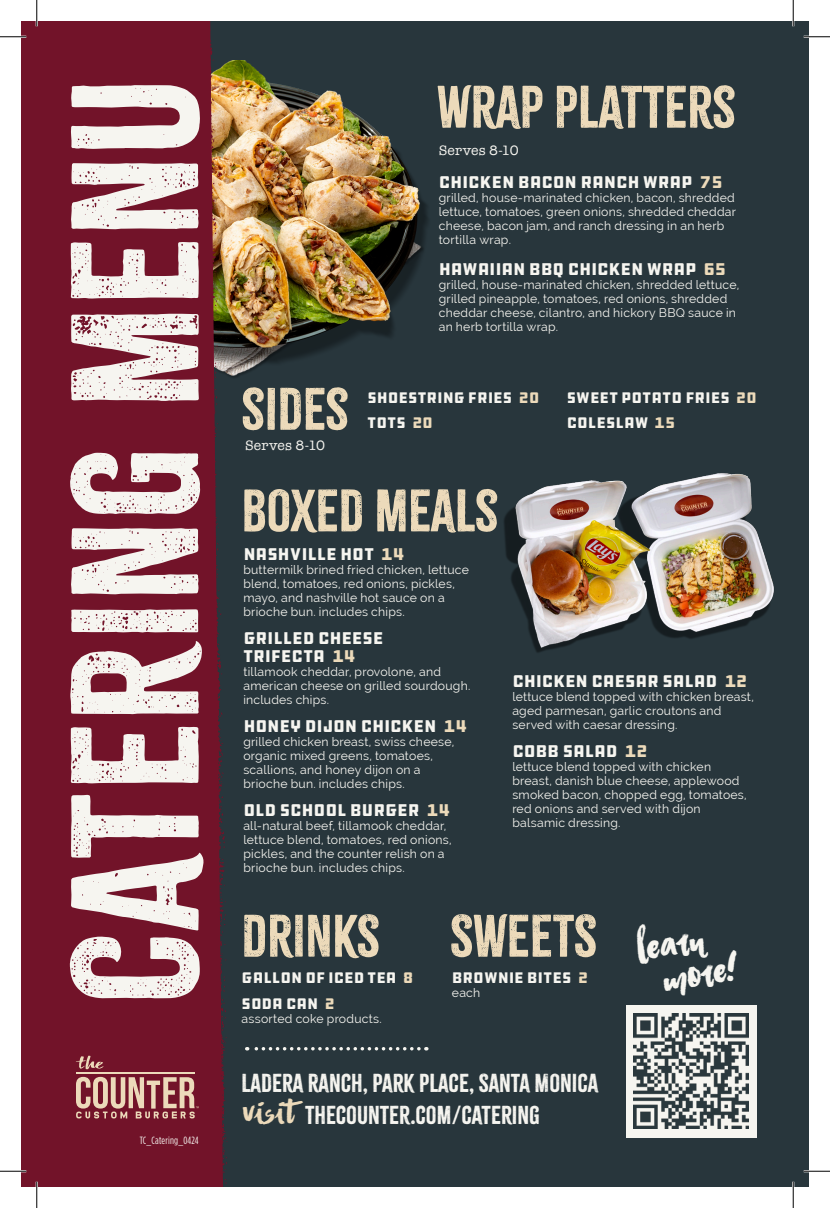
<style>
.page{position:relative;width:830px;height:1208px;background:#fff}
.page>*{position:absolute;margin:0;border:0;box-sizing:border-box;transform-origin:0 0}
.t1{font:159.25px "Citrus Gothic";color:#f6f5f0}
.t2{font:52.5px "Citrus Gothic";color:#ecdaba}
.t3{font:39.38px "Asphalts Brush";color:#f6f5f0}
.t4{font:31.5px "Asphalts Brush";letter-spacing:.065em;color:#ecdaba}
.t5{font:22.75px "Citrus Gothic";color:#f6f5f0}
.t6{font:17.5px "DDC Hardware";letter-spacing:-.01em;color:#f6f5f0}
.t7{font:15.75px "DDC Hardware";color:#f6f5f0}
.t8{font:14px "American Typewriter";letter-spacing:.01em;color:#f6f5f0}
.t9{font:12.25px/14px "Raleway";letter-spacing:.02em;color:#f6f5f0}
.t10{font:10.5px "Gotham Condensed";letter-spacing:.02em;color:#f6f5f0}
.s1{color:#ecdaba}
</style>
<div class="page">
<div style="left:21px;top:21px;width:787px;height:1165px;background:#28363c"></div>
<img style="left:229px;top:61px;width:199px;height:317px">
<svg style="left:247px;top:1047px;width:172px;height:3px"></svg>
<div style="left:21px;top:21px;width:203px;height:1166px;background:#721329"></div>
<svg style="left:76px;top:21px;width:153px;height:1165px;background:#711b2d"></svg>
<img style="left:504px;top:473px;width:270px;height:180px">
<div style="left:626px;top:1004px;width:130px;height:133px;background:#f6f5f0"></div>
<img style="left:633px;top:1013px;width:115px;height:115px">
<hr style="left:0;top:36px;width:26px;height:2px;background:#fff">
<hr style="left:803px;top:36px;width:27px;height:2px;background:#fff">
<hr style="left:0;top:1170px;width:26px;height:2px;background:#fff">
<hr style="left:803px;top:1170px;width:27px;height:2px;background:#fff">
<hr style="left:36px;top:0;width:2px;height:26px;background:#fff">
<hr style="left:36px;top:1181px;width:2px;height:27px;background:#fff">
<hr style="left:792px;top:0;width:2px;height:26px;background:#fff">
<hr style="left:792px;top:1181px;width:2px;height:27px;background:#fff">
<svg style="left:0;top:36px;width:26px;height:1px"></svg>
<svg style="left:803px;top:36px;width:27px;height:1px"></svg>
<svg style="left:0;top:1170px;width:26px;height:1px"></svg>
<svg style="left:803px;top:1170px;width:27px;height:1px"></svg>
<svg style="left:36px;top:0;width:1px;height:26px"></svg>
<svg style="left:36px;top:1181px;width:1px;height:27px"></svg>
<svg style="left:792px;top:0;width:1px;height:26px"></svg>
<svg style="left:792px;top:1181px;width:1px;height:27px"></svg>
<p class="t1" style="left:35px;top:1004px;width:927px;rotate:-90deg">CATERING MENU</p>
<p class="t10" style="left:140px;top:1134px;width:60px">TC_Catering_0424</p>
<p class="t2" style="left:437px;top:74px;width:300px">WRAP PLATTERS</p>
<p class="t8" style="left:439px;top:140px;width:81px">Serves 8-10</p>
<p class="t6" style="left:439px;top:171px;width:285px">CHICKEN BACON RANCH WRAP <span class="s1">75</span></p>
<p class="t9" style="left:439px;top:190px;width:299px">grilled, house-marinated chicken, bacon, shredded lettuce, tomatoes, green onions, shredded cheddar cheese, bacon jam, and ranch dressing in an herb tortilla wrap.</p>
<p class="t6" style="left:439px;top:258px;width:289px">HAWAIIAN BBQ CHICKEN WRAP <span class="s1">65</span></p>
<p class="t9" style="left:439px;top:278px;width:302px">grilled, house-marinated chicken, shredded lettuce, grilled pineapple, tomatoes, red onions, shredded cheddar cheese, cilantro, and hickory BBQ sauce in</p>
<p class="t9" style="left:439px;top:320px;width:121px">an herb tortilla wrap.</p>
<p class="t2" style="left:242px;top:376px;width:109px">SIDES</p>
<p class="t7" style="left:367px;top:388px;width:173px">SHOESTRING FRIES <span class="s1">20</span></p>
<p class="t7" style="left:367px;top:412px;width:67px">TOTS <span class="s1">20</span></p>
<p class="t8" style="left:245px;top:435px;width:81px">Serves 8-10</p>
<p class="t2" style="left:242px;top:477px;width:258px">BOXED MEALS</p>
<p class="t7" style="left:567px;top:388px;width:191px">SWEET POTATO FRIES <span class="s1">20</span></p>
<p class="t7" style="left:567px;top:412px;width:110px">COLESLAW <span class="s1">15</span></p>
<p class="t6" style="left:243px;top:543px;width:162px">NASHVILLE HOT <span class="s1">14</span></p>
<p class="t9" style="left:243px;top:563px;width:227px">buttermilk brined fried chicken, lettuce blend, tomatoes, red onions, pickles, mayo, and nashville hot sauce on a brioche bun. includes chips.</p>
<p class="t6" style="left:243px;top:627px;width:142px">GRILLED CHEESE</p>
<p class="t6" style="left:243px;top:645px;width:113px">TRIFECTA <span class="s1">14</span></p>
<p class="t9" style="left:243px;top:664px;width:228px">tillamook cheddar, provolone, and american cheese on grilled sourdough. includes chips.</p>
<p class="t6" style="left:243px;top:715px;width:225px">HONEY DIJON CHICKEN <span class="s1">14</span></p>
<p class="t9" style="left:243px;top:734px;width:212px">grilled chicken breast, swiss cheese, organic mixed greens, tomatoes, scallions, and honey dijon on a</p>
<p class="t9" style="left:243px;top:776px;width:163px">brioche bun. includes chips.</p>
<p class="t6" style="left:243px;top:799px;width:208px">OLD SCHOOL BURGER <span class="s1">14</span></p>
<p class="t9" style="left:243px;top:818px;width:210px">all-natural beef, tillamook cheddar, lettuce blend, tomatoes, red onions, pickles, and the counter relish on a brioche bun. includes chips.</p>
<p class="t6" style="left:512px;top:669px;width:237px">CHICKEN CAESAR SALAD <span class="s1">12</span></p>
<p class="t9" style="left:512px;top:689px;width:243px">lettuce blend topped with chicken breast, aged parmesan, garlic croutons and served with caesar dressing.</p>
<p class="t6" style="left:512px;top:739px;width:137px">COBB SALAD <span class="s1">12</span></p>
<p class="t9" style="left:512px;top:759px;width:200px">lettuce blend topped with chicken</p>
<p class="t9" style="left:512px;top:773px;width:236px">breast, danish blue cheese, applewood smoked bacon, chopped egg, tomatoes, red onions and served with dijon</p>
<p class="t9" style="left:512px;top:815px;width:110px">balsamic dressing.</p>
<p class="t2" style="left:242px;top:903px;width:139px">DRINKS</p>
<p class="t2" style="left:450px;top:903px;width:148px">SWEETS</p>
<p class="t7" style="left:452px;top:967px;width:138px">BROWNIE BITES <span class="s1">2</span></p>
<p class="t9" style="left:452px;top:985px;width:30px">each</p>
<p class="t7" style="left:242px;top:967px;width:173px">GALLON OF ICED TEA <span class="s1">8</span></p>
<p class="t7" style="left:242px;top:994px;width:95px">SODA CAN <span class="s1">2</span></p>
<p class="t9" style="left:242px;top:1011px;width:142px">assorted coke products.</p>
<p class="t5" style="left:241px;top:1068px;width:358px">LADERA RANCH, PARK PLACE, SANTA MONICA</p>
<p class="t4" style="left:243px;top:1089px;width:53px">VISIT</p>
<p class="t5" style="left:305px;top:1100px;width:236px">THECOUNTER.COM/CATERING</p>
<p class="t3" style="left:632px;top:921px;width:69px;rotate:-10deg">LEARN</p>
<p class="t3" style="left:658px;top:952px;width:79px;rotate:-10deg">MORE!</p>
</div>
